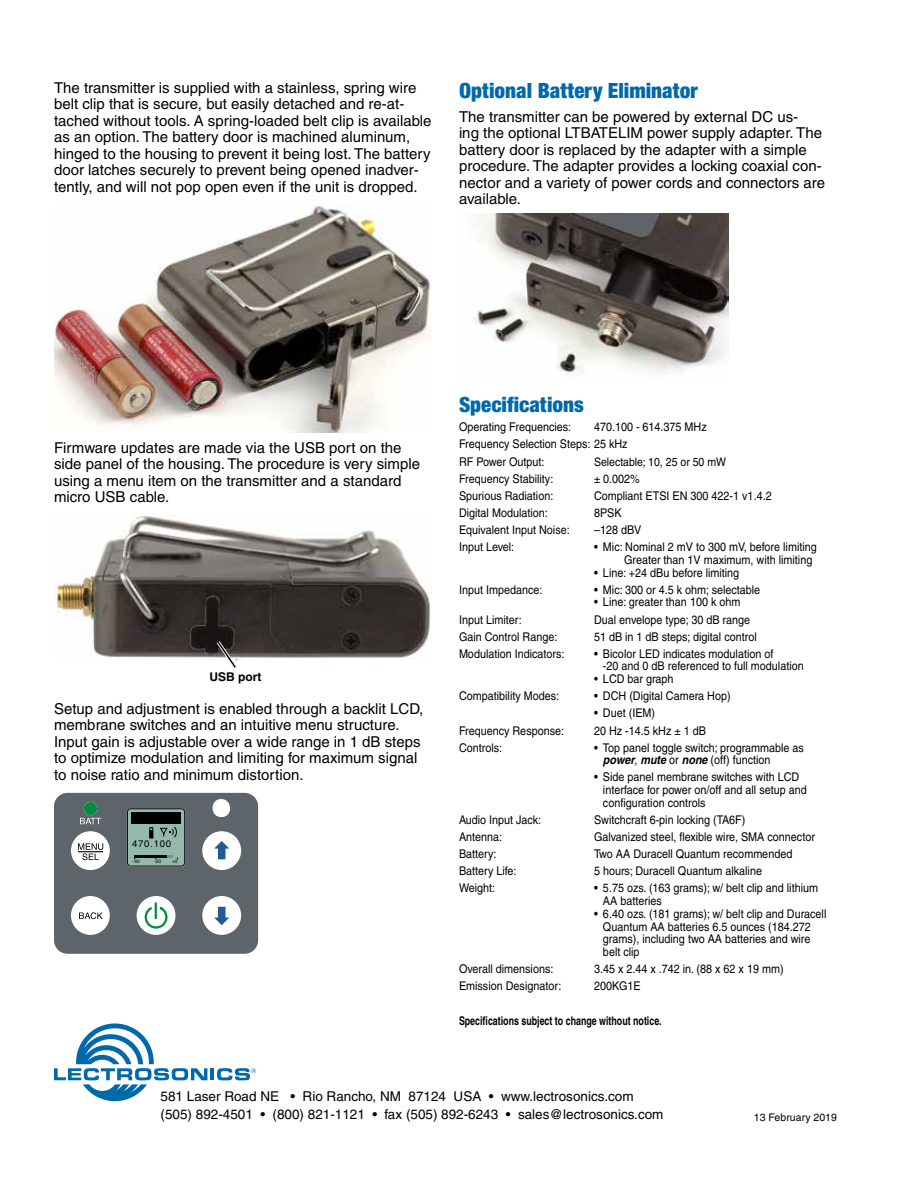
<style>
.page{position:relative;width:918px;height:1188px;background:#fff}
.page>*{position:absolute;margin:0;border:0;box-sizing:border-box;transform-origin:0 0}
.t1{font:900 condensed 22.5px "Sans";color:#0069ac}
.t2{font:15px/16.5px "Helvetica";color:#000}
.t3{font:13.5px/18px "Helvetica";color:#000}
.t4{font:12px/12.8px "Helvetica";color:#000;scale:.9 1}
.t5{font:700 condensed 12px "Sans";color:#000;scale:.9 1}
.t6{font:700 12px "Helvetica";color:#000}
.t7{font:11.7px "Helvetica";color:#000;scale:.9 1}
.t8{font:10.5px "Helvetica";color:#000}
.t9{font:9.6px "Helvetica";letter-spacing:.075em;color:#000}
.t10{font:4.8px "Helvetica";color:#000}
.s1{font-weight:700;font-style:italic}
</style>
<div class="page">
<svg style="left:54px;top:1023px;width:202px;height:79px"></svg>
<img style="left:54px;top:206px;width:377px;height:226px">
<img style="left:54px;top:513px;width:378px;height:147px">
<svg style="left:214px;top:638px;width:25px;height:30px"></svg>
<svg style="left:54px;top:793px;width:204px;height:161px"></svg>
<img style="left:474px;top:214px;width:255px;height:162px">
<p class="t2" style="left:54px;top:79px;width:379px">The transmitter is supplied with a stainless, spring wire belt clip that is secure, but easily detached and re-at&shy;tached without tools. A spring-loaded belt clip is available as an option. The battery door is machined aluminum, hinged to the housing to prevent it being lost. The battery door latches securely to prevent being opened inadver&shy;tently, and will not pop open even if the unit is dropped.</p>
<h1 class="t1" style="left:459px;top:77px;width:240px">Optional Battery Eliminator</h1>
<p class="t2" style="left:459px;top:108px;width:368px">The transmitter can be powered by external DC us-<br>ing the optional LTBATELIM power supply adapter. The battery door is replaced by the adapter with a simple procedure. The adapter provides a locking coaxial con&shy;nector and a variety of power cords and connectors are available.</p>
<p class="t2" style="left:54px;top:439px;width:368px">Firmware updates are made via the USB port on the side panel of the housing. The procedure is very simple using a menu item on the transmitter and a standard micro USB cable.</p>
<p class="t6" style="left:209px;top:669px;width:54px">USB port</p>
<p class="t2" style="left:54px;top:700px;width:371px">Setup and adjustment is enabled through a backlit LCD, membrane switches and an intuitive menu structure.<br>Input gain is adjustable over a wide range in 1 dB steps to optimize modulation and limiting for maximum signal to noise ratio and minimum distortion.</p>
<p class="t9" style="left:132px;top:839px;width:40px">470.100</p>
<p class="t10" style="left:133px;top:858px;width:8px">-40</p>
<p class="t10" style="left:154px;top:859px;width:8px">-20</p>
<p class="t10" style="left:172px;top:859px;width:7px">+0</p>
<h1 class="t1" style="left:459px;top:391px;width:126px">Specifications</h1>
<p class="t4" style="left:459px;top:421px;width:126px">Operating Frequencies:</p>
<p class="t4" style="left:459px;top:419px;width:277px;line-height:17.1px;text-indent:135px">470.100 - 614.375 MHz<br>Frequency Selection Steps: 25 kHz<br>RF Power Output:</p>
<p class="t7" style="left:594px;top:455px;width:148px">Selectable; 10, 25 or 50 mW</p>
<p class="t4" style="left:459px;top:472px;width:106px">Frequency Stability:</p>
<p class="t4" style="left:594px;top:472px;width:53px">± 0.002%</p>
<p class="t4" style="left:459px;top:489px;width:106px">Spurious Radiation:</p>
<p class="t4" style="left:594px;top:489px;width:199px">Compliant ETSI EN 300 422-1 v1.4.2</p>
<p class="t4" style="left:459px;top:506px;width:100px">Digital Modulation:</p>
<p class="t4" style="left:594px;top:506px;width:32px">8PSK</p>
<p class="t4" style="left:459px;top:523px;width:125px">Equivalent Input Noise:</p>
<p class="t4" style="left:594px;top:523px;width:54px">–128 dBV</p>
<p class="t4" style="left:459px;top:540px;width:63px">Input Level:</p>
<p class="t4" style="left:624px;top:540px;width:216px;text-indent:-30px">• Mic: Nominal 2 mV to 300 mV, before limiting<br>Greater than 1V maximum, with limiting</p>
<p class="t4" style="left:594px;top:566px;width:163px">• Line: +24 dBu before limiting</p>
<p class="t4" style="left:459px;top:583px;width:94px">Input Impedance:</p>
<p class="t4" style="left:594px;top:583px;width:186px">• Mic: 300 or 4.5 k ohm; selectable</p>
<p class="t4" style="left:594px;top:596px;width:164px">• Line: greater than 100 k ohm</p>
<p class="t4" style="left:459px;top:613px;width:71px">Input Limiter:</p>
<p class="t4" style="left:594px;top:613px;width:175px">Dual envelope type; 30 dB range</p>
<p class="t4" style="left:459px;top:630px;width:111px">Gain Control Range:</p>
<p class="t4" style="left:594px;top:630px;width:182px">51 dB in 1 dB steps; digital control</p>
<p class="t4" style="left:459px;top:647px;width:119px">Modulation Indicators:</p>
<p class="t4" style="left:603px;top:647px;width:225px;text-indent:-9px">• Bicolor LED indicates modulation of<br>-20 and 0 dB referenced to full modulation</p>
<p class="t4" style="left:594px;top:673px;width:90px">• LCD bar graph</p>
<p class="t4" style="left:459px;top:690px;width:113px">Compatibility Modes:</p>
<p class="t4" style="left:594px;top:690px;width:153px">• DCH (Digital Camera Hop)</p>
<p class="t4" style="left:594px;top:707px;width:70px">• Duet (IEM)</p>
<p class="t4" style="left:459px;top:724px;width:118px">Frequency Response:</p>
<p class="t4" style="left:594px;top:724px;width:126px">20 Hz -14.5 kHz ± 1 dB</p>
<p class="t4" style="left:459px;top:741px;width:50px">Controls:</p>
<p class="t4" style="left:603px;top:741px;width:225px;text-indent:-9px">• Top panel toggle switch; programmable as <span class="s1">power</span>, <span class="s1">mute</span> or <span class="s1">none</span> (off) function</p>
<p class="t4" style="left:603px;top:771px;width:228px;text-indent:-9px">• Side panel membrane switches with LCD interface for power on/off and all setup and configuration controls</p>
<p class="t4" style="left:459px;top:813px;width:93px">Audio Input Jack:</p>
<p class="t4" style="left:594px;top:813px;width:170px">Switchcraft 6-pin locking (TA6F)</p>
<p class="t4" style="left:459px;top:831px;width:50px">Antenna:</p>
<p class="t4" style="left:594px;top:831px;width:247px">Galvanized steel, flexible wire, SMA connector</p>
<p class="t4" style="left:459px;top:848px;width:43px">Battery:</p>
<p class="t4" style="left:594px;top:848px;width:222px">Two AA Duracell Quantum recommended</p>
<p class="t4" style="left:459px;top:865px;width:66px">Battery Life:</p>
<p class="t4" style="left:594px;top:865px;width:188px">5 hours; Duracell Quantum alkaline</p>
<p class="t4" style="left:459px;top:882px;width:42px">Weight:</p>
<p class="t4" style="left:603px;top:882px;width:241px;text-indent:-9px">• 5.75 ozs. (163 grams); w/ belt clip and lithium<br>AA batteries</p>
<p class="t4" style="left:603px;top:907px;width:250px;text-indent:-9px">• 6.40 ozs. (181 grams); w/ belt clip and Duracell Quantum AA batteries 6.5 ounces (184.272 grams), including two AA batteries and wire belt clip</p>
<p class="t4" style="left:459px;top:963px;width:106px">Overall dimensions:</p>
<p class="t4" style="left:594px;top:963px;width:212px">3.45 x 2.44 x .742 in. (88 x 62 x 19 mm)</p>
<p class="t4" style="left:459px;top:980px;width:115px">Emission Designator:</p>
<p class="t4" style="left:594px;top:980px;width:54px">200KG1E</p>
<p class="t5" style="left:459px;top:1013px;width:227px">Specifications subject to change without notice.</p>
<p class="t3" style="left:161px;top:1088px;width:504px">581 Laser Road NE • Rio Rancho, NM 87124 USA • www.lectrosonics.com (505) 892-4501 • (800) 821-1121 • fax (505) 892-6243 • sales@lectrosonics.com</p>
<p class="t8" style="left:754px;top:1111px;width:85px">13 February 2019</p>
</div>
